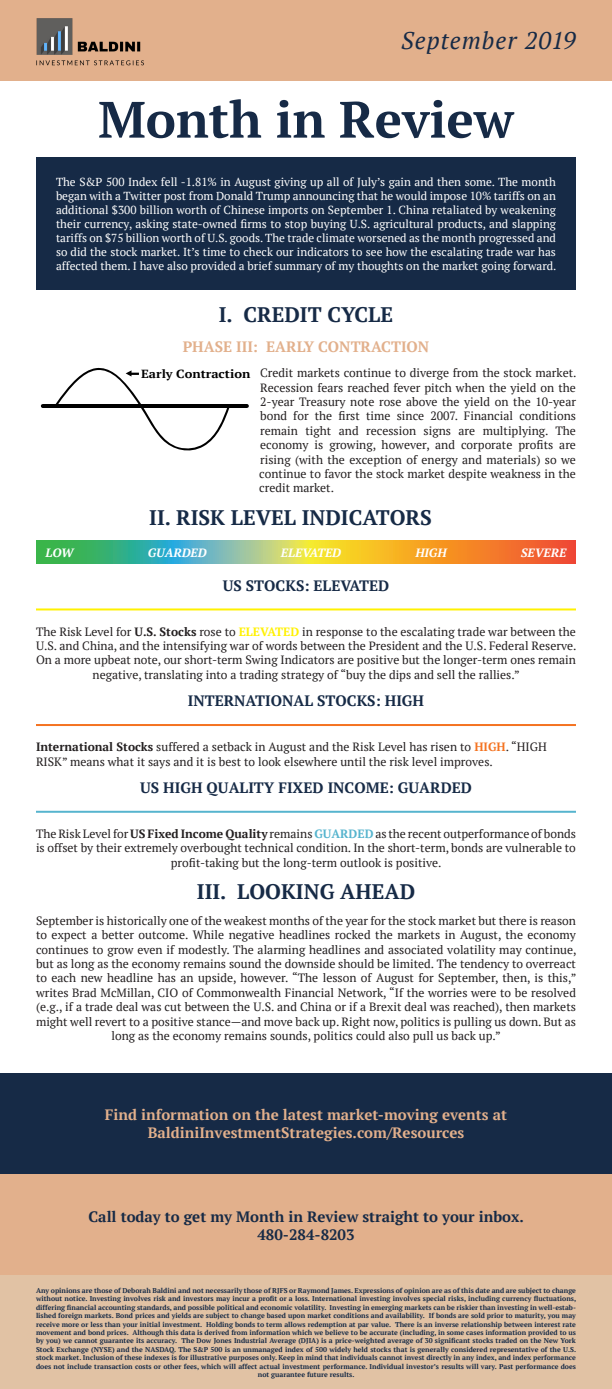
<style>
.page{position:relative;width:612px;height:1389px;background:#fff}
.page>*{position:absolute;margin:0;border:0;box-sizing:border-box;transform-origin:0 0}
.t1{font:700 51px "PT Serif";color:#162a46}
.t2{font:italic 24px "PT Serif";letter-spacing:.04em;color:#162a46}
.Heading_-_body{font:700 21px "PT Serif";color:#162a46}
.heading_body_2{font:700 15px "PT Serif";color:#162a46}
.heading_body_2-2{font:700 15px "PT Serif";color:#e2b08c}
.Body_Style_1{font:12px/14.4px "PT Serif";color:#231f20;text-align:center}
.t3{font:italic 700 12px "PT Serif";color:#fff}
.t4{font:700 11.8px "PT Serif";color:#000;scale:1.1 1}
.t5{font:11.6px/13.9px "PT Serif";color:#fff;text-align:justify}
.heading_body_2-3{font:700 7px/8.4px "PT Serif";color:#162a46;text-align:center}
.s1{font-weight:700}
.s2{font-weight:700;color:#fff101}
.s3{font-weight:700;color:#f47321}
.s4{font-weight:700;color:#56b4ce}
</style>
<div class="page">
<div style="left:0;top:0;width:612px;height:80px;background:#e2b08c"></div>
<div style="left:36px;top:157px;width:540px;height:133px;background:#162a46"></div>
<hr style="left:43px;top:404px;width:204px;height:4px;background:#000">
<svg style="left:55px;top:367px;width:175px;height:84px"></svg>
<svg style="left:36px;top:540px;width:540px;height:23px;background:#aba95a"></svg>
<hr style="left:36px;top:608px;width:540px;height:2px;background:#fff101">
<hr style="left:36px;top:724px;width:540px;height:2px;background:#f47321">
<hr style="left:36px;top:811px;width:540px;height:2px;background:#56b4ce">
<img style="left:0;top:18px;width:177px;height:63px">
<div style="left:0;top:1073px;width:612px;height:101px;background:#162a46"></div>
<div style="left:0;top:1174px;width:612px;height:101px;background:#e2b08c"></div>
<div style="left:0;top:1275px;width:612px;height:114px;background:#e1c2a4"></div>
<p class="t2" style="left:401px;top:26px;width:176px">September 2019</p>
<p class="t1" style="left:98px;top:86px;width:417px">Month in Review</p>
<p class="t5" style="left:56px;top:175px;width:502px">The S&amp;P 500 Index fell -1.81% in August giving up all of July’s gain and then some. The month began with a Twitter post from Donald Trump announcing that he would impose 10% tariffs on an additional $300 billion worth of Chinese imports on September 1. China retaliated by weakening their currency, asking state-owned firms to stop buying U.S. agricultural products, and slapping tariffs on $75 billion worth of U.S. goods. The trade climate worsened as the month progressed and so did the stock market. It’s time to check our indicators to see how the escalating trade war has affected them. I have also provided a brief summary of my thoughts on the market going forward.</p>
<p class="Heading_-_body" style="left:219px;top:301px;width:176px">I. CREDIT CYCLE</p>
<p class="heading_body_2-2" style="left:183px;top:337px;width:248px">PHASE III: EARLY CONTRACTION</p>
<p class="t4" style="left:141px;top:366px;width:101px">Early Contraction</p>
<p class="Body_Style_1" style="left:259px;top:365px;width:319px;text-align:justify">Credit markets continue to diverge from the stock market.<br>Recession fears reached fever pitch when the yield on the 2-year Treasury note rose above the yield on the 10-year bond for the first time since 2007. Financial conditions remain tight and recession signs are multiplying. The economy is growing, however, and corporate profits are rising (with the exception of energy and materials) so we continue to favor the stock market despite weakness in the credit market.</p>
<p class="Heading_-_body" style="left:149px;top:503px;width:284px">II. RISK LEVEL INDICATORS</p>
<p class="t3" style="left:46px;top:544px;width:29px">LOW</p>
<p class="t3" style="left:148px;top:544px;width:60px">GUARDED</p>
<p class="t3" style="left:281px;top:544px;width:62px">ELEVATED</p>
<p class="t3" style="left:415px;top:544px;width:33px">HIGH</p>
<p class="t3" style="left:521px;top:544px;width:47px">SEVERE</p>
<p class="heading_body_2" style="left:223px;top:576px;width:168px">US STOCKS: ELEVATED</p>
<p class="Body_Style_1" style="left:36px;top:624px;width:542px">The Risk Level for <span class="s1">U.S. Stocks</span> rose to <span class="s2">ELEVATED</span> in response to the escalating trade war between the U.S. and China, and the intensifying war of words between the President and the U.S. Federal Reserve.<br>On a more upbeat note, our short-term Swing Indicators are positive but the longer-term ones remain negative, translating into a trading strategy of “buy the dips and sell the rallies.”</p>
<p class="heading_body_2" style="left:188px;top:691px;width:238px">INTERNATIONAL STOCKS: HIGH</p>
<p class="Body_Style_1" style="left:36px;top:739px;width:512px;text-align:left"><span class="s1">International Stocks</span> suffered a setback in August and the Risk Level has risen to <span class="s3">HIGH</span>. “HIGH<br>RISK” means what it says and it is best to look elsewhere until the risk level improves.</p>
<p class="heading_body_2" style="left:140px;top:778px;width:333px">US HIGH QUALITY FIXED INCOME: GUARDED</p>
<p class="Body_Style_1" style="left:36px;top:826px;width:542px">The Risk Level for <span class="s1">US Fixed Income Quality</span> remains <span class="s4">GUARDED</span> as the recent outperformance of bonds is offset by their extremely overbought technical condition. In the short-term, bonds are vulnerable to profit-taking but the long-term outlook is positive.</p>
<p class="Heading_-_body" style="left:197px;top:877px;width:220px">III. LOOKING AHEAD</p>
<p class="Body_Style_1" style="left:36px;top:913px;width:542px">September is historically one of the weakest months of the year for the stock market but there is reason to expect a better outcome. While negative headlines rocked the markets in August, the economy continues to grow even if modestly. The alarming headlines and associated volatility may continue, but as long as the economy remains sound the downside should be limited. The tendency to overreact to each new headline has an upside, however. “The lesson of August for September, then, is this,” writes Brad McMillan, CIO of Commonwealth Financial Network, “If the worries were to be resolved (e.g., if a trade deal was cut between the U.S. and China or if a Brexit deal was reached), then markets might well revert to a positive stance—and move back up. Right now, politics is pulling us down. But as long as the economy remains sounds, politics could also pull us back up.”</p>
<p class="heading_body_2-2" style="left:105px;top:1105px;width:404px">Find information on the latest market-moving events at</p>
<p class="heading_body_2-2" style="left:148px;top:1123px;width:318px">BaldiniInvestmentStrategies.com/Resources</p>
<p class="heading_body_2" style="left:89px;top:1206px;width:437px">Call today to get my Month in Review straight to your inbox.</p>
<p class="heading_body_2" style="left:257px;top:1224px;width:99px">480-284-8203</p>
<p class="heading_body_2-3" style="left:36px;top:1286px;width:542px">Any opinions are those of Deborah Baldini and not necessarily those of RJFS or Raymond James. Expressions of opinion are as of this date and are subject to change without notice. Investing involves risk and investors may incur a profit or a loss. International investing involves special risks, including currency fluctuations, differing financial accounting standards, and possible political and economic volatility. Investing in emerging markets can be riskier than investing in well-estab&shy;lished foreign markets. Bond prices and yields are subject to change based upon market conditions and availability. If bonds are sold prior to maturity, you may receive more or less than your initial investment. Holding bonds to term allows redemption at par value. There is an inverse relationship between interest rate movement and bond prices. Although this data is derived from information which we believe to be accurate (including, in some cases information provided to us by you) we cannot guarantee its accuracy. The Dow Jones Industrial Average (DJIA) is a price-weighted average of 30 significant stocks traded on the New York Stock Exchange (NYSE) and the NASDAQ. The S&amp;P 500 is an unmanaged index of 500 widely held stocks that is generally considered representative of the U.S. stock market. Inclusion of these indexes is for illustrative purposes only. Keep in mind that individuals cannot invest directly in any index, and index performance does not include transaction costs or other fees, which will affect actual investment performance. Individual investor’s results will vary. Past performance does not guarantee future results.</p>
</div>
